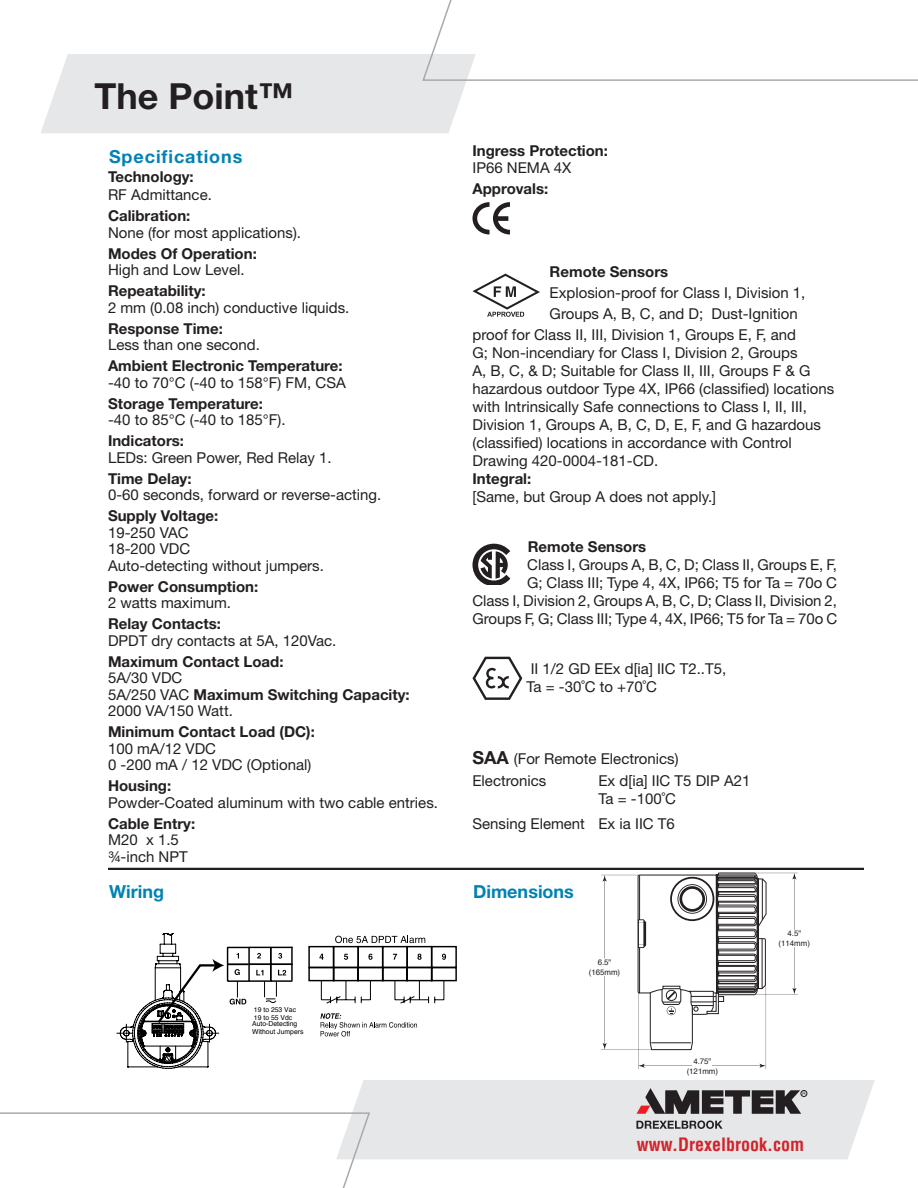
<style>
.page{position:relative;width:918px;height:1188px;background:#fff}
.page>*{position:absolute;margin:0;border:0;box-sizing:border-box;transform-origin:0 0}
.t1{font:700 36px "Helvetica Neue";color:#231f20}
.t2{font:700 condensed 18px "Helvetica";color:#d1232a}
.Blue_Subheads{font:700 18px "Helvetica Neue";color:#0082b4}
.H2_caps_major_catego{font:700 18px "Helvetica Neue";letter-spacing:.05em;color:#0082b4}
.Body_Text{font:15px/18px "Helvetica Neue";color:#231f20}
.Body_Text-2{font:700 15px/16.5px "Helvetica Neue";color:#231f20}
.t3{font:7.95px/9.8px "Helvetica";letter-spacing:-.005em;color:#231f20;text-align:center}
.t4{font:6.9px/7.8px "Helvetica";color:#000}
.s1{font-weight:400}
.s2{font-weight:700;font-size:18px}
</style>
<div class="page">
<svg style="left:472px;top:202px;width:38px;height:33px"></svg>
<svg style="left:472px;top:274px;width:68px;height:43px"></svg>
<svg style="left:472px;top:544px;width:38px;height:40px"></svg>
<svg style="left:472px;top:657px;width:50px;height:43px"></svg>
<svg style="left:117px;top:933px;width:176px;height:136px"></svg>
<div style="left:308px;top:946px;width:26px;height:22px;border:1px solid #000"></div>
<svg style="left:319px;top:954px;width:5px;height:6px"></svg>
<div style="left:357px;top:946px;width:26px;height:22px;border:1px solid #000"></div>
<svg style="left:368px;top:954px;width:5px;height:6px"></svg>
<div style="left:382px;top:946px;width:26px;height:22px;border:1px solid #000"></div>
<svg style="left:393px;top:954px;width:4px;height:6px"></svg>
<div style="left:333px;top:946px;width:26px;height:22px;border:1px solid #000"></div>
<svg style="left:344px;top:954px;width:4px;height:6px"></svg>
<div style="left:406px;top:946px;width:26px;height:22px;border:1px solid #000"></div>
<svg style="left:417px;top:954px;width:5px;height:6px"></svg>
<div style="left:431px;top:946px;width:26px;height:22px;border:1px solid #000"></div>
<svg style="left:442px;top:954px;width:4px;height:6px"></svg>
<svg style="left:308px;top:966px;width:149px;height:38px"></svg>
<svg style="left:335px;top:936px;width:90px;height:7px"></svg>
<svg style="left:320px;top:1013px;width:97px;height:24px"></svg>
<hr style="left:108px;top:868px;width:756px;height:2px;background:#231f20">
<svg style="left:601px;top:873px;width:197px;height:196px"></svg>
<svg style="left:41px;top:0;width:877px;height:133px"></svg>
<svg style="left:0;top:1080px;width:875px;height:108px"></svg>
<h1 class="t1" style="left:94px;top:74px;width:201px">The Point™</h1>
<p class="H2_caps_major_catego" style="left:109px;top:145px;width:135px">Specifications</p>
<p class="Body_Text-2" style="left:108px;top:169px;width:87px">Technology:</p>
<p class="Body_Text" style="left:108px;top:186px;width:105px">RF Admittance.</p>
<p class="Body_Text-2" style="left:108px;top:208px;width:84px">Calibration:</p>
<p class="Body_Text" style="left:108px;top:223px;width:195px">None (for most applications).</p>
<p class="Body_Text-2" style="left:108px;top:245px;width:150px">Modes Of Operation:</p>
<p class="Body_Text" style="left:108px;top:261px;width:138px">High and Low Level.</p>
<p class="Body_Text-2" style="left:108px;top:283px;width:99px">Repeatability:</p>
<p class="Body_Text" style="left:108px;top:298px;width:243px">2 mm (0.08 inch) conductive liquids.</p>
<p class="Body_Text-2" style="left:108px;top:320px;width:116px">Response Time:</p>
<p class="Body_Text" style="left:108px;top:336px;width:153px">Less than one second.</p>
<p class="Body_Text-2" style="left:108px;top:358px;width:236px">Ambient Electronic Temperature:</p>
<p class="Body_Text" style="left:108px;top:373px;width:239px">-40 to 70°C (-40 to 158°F) FM, CSA</p>
<p class="Body_Text-2" style="left:108px;top:395px;width:157px">Storage Temperature:</p>
<p class="Body_Text" style="left:108px;top:411px;width:179px">-40 to 85°C (-40 to 185°F).</p>
<p class="Body_Text-2" style="left:108px;top:433px;width:78px">Indicators:</p>
<p class="Body_Text" style="left:108px;top:448px;width:225px">LEDs: Green Power, Red Relay 1.</p>
<p class="Body_Text-2" style="left:108px;top:470px;width:85px">Time Delay:</p>
<p class="Body_Text" style="left:108px;top:486px;width:275px">0-60 seconds, forward or reverse-acting.</p>
<p class="Body_Text-2" style="left:108px;top:508px;width:112px">Supply Voltage:</p>
<p class="Body_Text" style="left:108px;top:523px;width:82px">19-250 VAC</p>
<p class="Body_Text" style="left:108px;top:540px;width:84px">18-200 VDC</p>
<p class="Body_Text" style="left:108px;top:556px;width:217px">Auto-detecting without jumpers.</p>
<p class="Body_Text-2" style="left:108px;top:578px;width:152px">Power Consumption:</p>
<p class="Body_Text" style="left:108px;top:594px;width:125px">2 watts maximum.</p>
<p class="Body_Text-2" style="left:108px;top:616px;width:115px">Relay Contacts:</p>
<p class="Body_Text" style="left:108px;top:631px;width:230px">DPDT dry contacts at 5A, 120Vac.</p>
<p class="Body_Text-2" style="left:108px;top:653px;width:177px">Maximum Contact Load:</p>
<p class="Body_Text" style="left:108px;top:669px;width:76px">5A/30 VDC</p>
<p class="Body_Text-2" style="left:108px;top:686px;width:303px"><span class="s1">5A/250 VAC</span> Maximum Switching Capacity:<br><span class="s1">2000 VA/150 Watt.</span></p>
<p class="Body_Text-2" style="left:108px;top:724px;width:208px">Minimum Contact Load (DC):</p>
<p class="Body_Text" style="left:108px;top:739px;width:110px">100 mA/12 VDC</p>
<p class="Body_Text" style="left:108px;top:756px;width:205px">0 -200 mA / 12 VDC (Optional)</p>
<p class="Body_Text-2" style="left:108px;top:778px;width:65px">Housing:</p>
<p class="Body_Text" style="left:108px;top:793px;width:332px">Powder-Coated aluminum with two cable entries.</p>
<p class="Body_Text-2" style="left:108px;top:815px;width:89px">Cable Entry:</p>
<p class="Body_Text" style="left:108px;top:832px;width:81px;line-height:16.5px">M20 x 1.5 ¾-inch NPT</p>
<p class="Body_Text-2" style="left:472px;top:143px;width:137px">Ingress Protection:</p>
<p class="Body_Text" style="left:472px;top:158px;width:100px">IP66 NEMA 4X</p>
<p class="Body_Text-2" style="left:472px;top:180px;width:77px">Approvals:</p>
<p class="Body_Text-2" style="left:550px;top:263px;width:120px">Remote Sensors</p>
<p class="Body_Text" style="left:550px;top:284px;width:257px">Explosion-proof for Class I, Division 1,</p>
<p class="Body_Text" style="left:550px;top:305px;width:250px">Groups A, B, C, and D; Dust-Ignition</p>
<p class="Body_Text" style="left:472px;top:326px;width:325px">proof for Class II, III, Division 1, Groups E, F, and</p>
<p class="Body_Text" style="left:472px;top:344px;width:363px">G; Non-incendiary for Class I, Division 2, Groups<br>A, B, C, &amp; D; Suitable for Class II, III, Groups F &amp; G hazardous outdoor Type 4X, IP66 (classified) locations with Intrinsically Safe connections to Class I, II, III, Division 1, Groups A, B, C, D, E, F, and G hazardous (classified) locations in accordance with Control Drawing 420-0004-181-CD.</p>
<p class="Body_Text-2" style="left:472px;top:470px;width:60px">Integral:</p>
<p class="Body_Text" style="left:472px;top:488px;width:245px">[Same, but Group A does not apply.]</p>
<p class="Body_Text-2" style="left:528px;top:538px;width:120px">Remote Sensors</p>
<p class="Body_Text" style="left:472px;top:556px;width:366px;text-align:right">Class I, Groups A, B, C, D; Class II, Groups E, F,<br>G; Class III; Type 4, 4X, IP66; T5 for Ta = 70o C<br>Class I, Division 2, Groups A, B, C, D; Class II, Division 2, Groups F, G; Class III; Type 4, 4X, IP66; T5 for Ta = 70o C</p>
<p class="Body_Text" style="left:531px;top:660px;width:197px">II 1/2 GD EEx d[ia] IIC T2..T5,</p>
<p class="Body_Text" style="left:526px;top:678px;width:132px">Ta = -30˚C to +70˚C</p>
<p class="Body_Text" style="left:472px;top:750px;width:208px"><span class="s2">SAA</span> (For Remote Electronics)</p>
<p class="Body_Text" style="left:472px;top:771px;width:75px">Electronics</p>
<p class="Body_Text" style="left:598px;top:771px;width:153px">Ex d[ia] IIC T5 DIP A21</p>
<p class="Body_Text" style="left:598px;top:789px;width:79px">Ta = -100˚C</p>
<p class="Body_Text" style="left:472px;top:815px;width:204px">Sensing Element Ex ia IIC T6</p>
<p class="Blue_Subheads" style="left:109px;top:881px;width:56px">Wiring</p>
<p class="Blue_Subheads" style="left:473px;top:881px;width:102px">Dimensions</p>
<p class="t4" style="left:254px;top:1006px;width:44px">19 to 253 Vac<br>19 to 55 Vdc</p>
<p class="t4" style="left:252px;top:1020px;width:53px;line-height:8.2px">Auto-Detecting<br>Without Jumpers</p>
<p class="t3" style="left:589px;top:958px;width:33px">6.5" (165mm)</p>
<p class="t3" style="left:687px;top:1057px;width:33px">4.75" (121mm)</p>
<p class="t3" style="left:779px;top:929px;width:33px">4.5" (114mm)</p>
<p class="t2" style="left:637px;top:1134px;width:169px">www.Drexelbrook.com</p>
</div>
